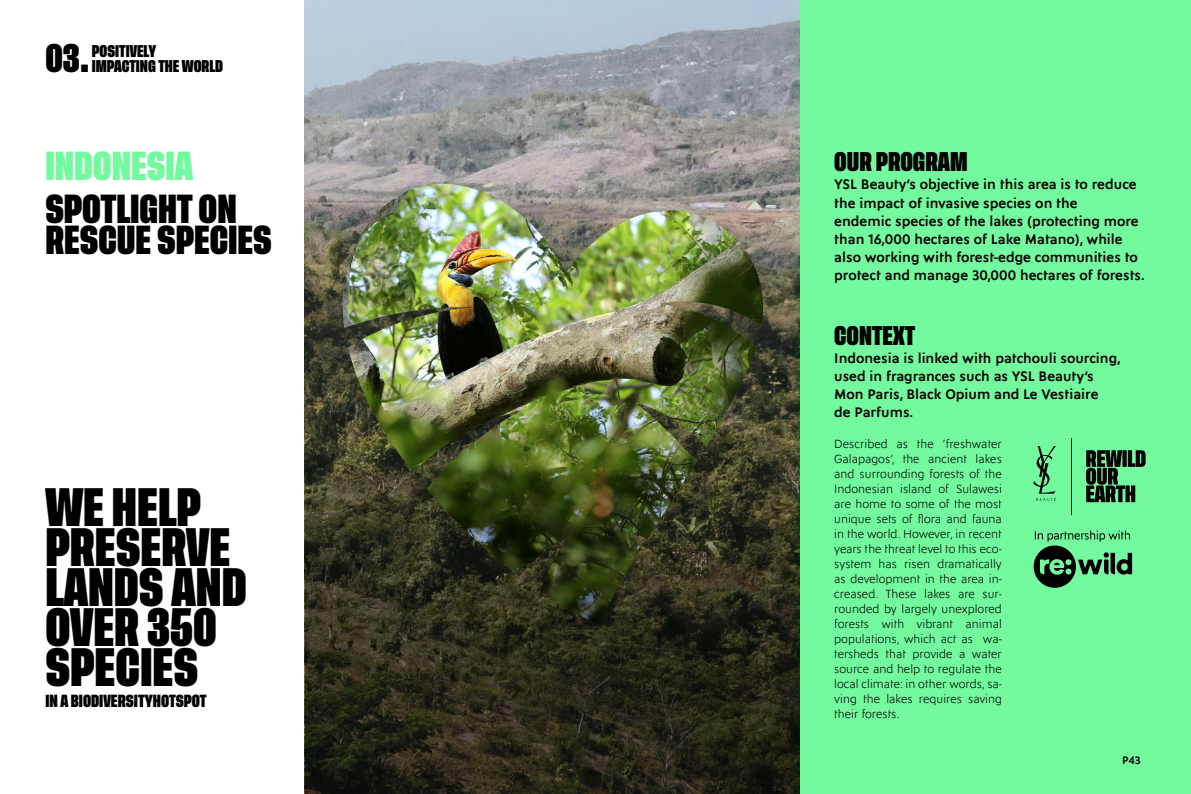
<style>
.page{position:relative;width:1191px;height:794px;background:#fff}
.page>*{position:absolute;margin:0;border:0;box-sizing:border-box;transform-origin:0 0}
.t1{font:700 40px/40px "Tusker Grotesk 6700";color:#000}
.t2{font:700 30px/31px "Tusker Grotesk 6700";color:#000}
.t3{font:700 30px "Tusker Grotesk 6700";color:#73fa9e}
.t4{font:700 29.6px "Tusker Grotesk 6700";color:#000}
.t5{font:700 20px "Tusker Grotesk 6700";color:#000}
.t6{font:600 14px/18px "Singulier";color:#000}
.t7{font:700 13px "Tusker Grotesk 6700";color:#000}
.t8{font:700 12.6px/15.1px "Tusker Grotesk 6700";color:#000}
.t9{font:300 12px/15px "Singulier";color:#000;text-align:justify}
.t10{font:600 11px "Singulier";color:#000}
</style>
<div class="page">
<img style="left:305px;top:0;width:495px;height:358px">
<img style="left:341px;top:183px;width:422px;height:175px">
<img style="left:305px;top:358px;width:495px;height:436px">
<div style="left:800px;top:0;width:391px;height:794px;background:#73fa9e"></div>
<svg style="left:1033px;top:530px;width:99px;height:58px"></svg>
<svg style="left:1033px;top:446px;width:23px;height:55px"></svg>
<hr style="left:1071px;top:438px;width:1px;height:76px;background:#000">
<svg style="left:1086px;top:450px;width:59px;height:52px"></svg>
<h3 class="t4" style="left:45px;top:40px;width:46px">03.</h3>
<p class="t8" style="left:92px;top:44px;width:133px">POSITIVELY<br>IMPACTING THE WORLD</p>
<h2 class="t3" style="left:45px;top:148px;width:149px">INDONESIA</h2>
<h2 class="t2" style="left:45px;top:195px;width:228px">SPOTLIGHT ON<br>RESCUE SPECIES</h2>
<h1 class="t1" style="left:45px;top:490px;width:203px">WE HELP<br>PRESERVE<br>LANDS AND<br>OVER 350<br>SPECIES</h1>
<p class="t7" style="left:45px;top:693px;width:163px">IN A BIODIVERSITYHOTSPOT</p>
<h3 class="t5" style="left:834px;top:150px;width:135px">OUR PROGRAM</h3>
<p class="t6" style="left:834px;top:175px;width:312px">YSL Beauty’s objective in this area is to reduce the impact of invasive species on the<br>endemic species of the lakes (protecting more than 16,000 hectares of Lake Matano), while also working with forest-edge communities to protect and manage 30,000 hectares of forests.</p>
<h3 class="t5" style="left:834px;top:324px;width:82px">CONTEXT</h3>
<p class="t6" style="left:834px;top:349px;width:288px">Indonesia is linked with patchouli sourcing, used in fragrances such as YSL Beauty’s Mon Paris, Black Opium and Le Vestiaire<br>de Parfums.</p>
<p class="t9" style="left:834px;top:435px;width:169px">Described as the ‘freshwater Galapagos’, the ancient lakes and surrounding forests of the Indonesian island of Sulawesi are home to some of the most unique sets of flora and fauna in the world. However, in recent years the threat level to this eco&shy;system has risen dramatically as development in the area in&shy;creased. These lakes are sur&shy;rounded by largely unexplored forests with vibrant animal populations, which act as wa&shy;tersheds that provide a water source and help to regulate the local climate: in other words, sa&shy;ving the lakes requires saving their forests.</p>
<p class="t10" style="left:1122px;top:752px;width:20px">P43</p>
</div>
